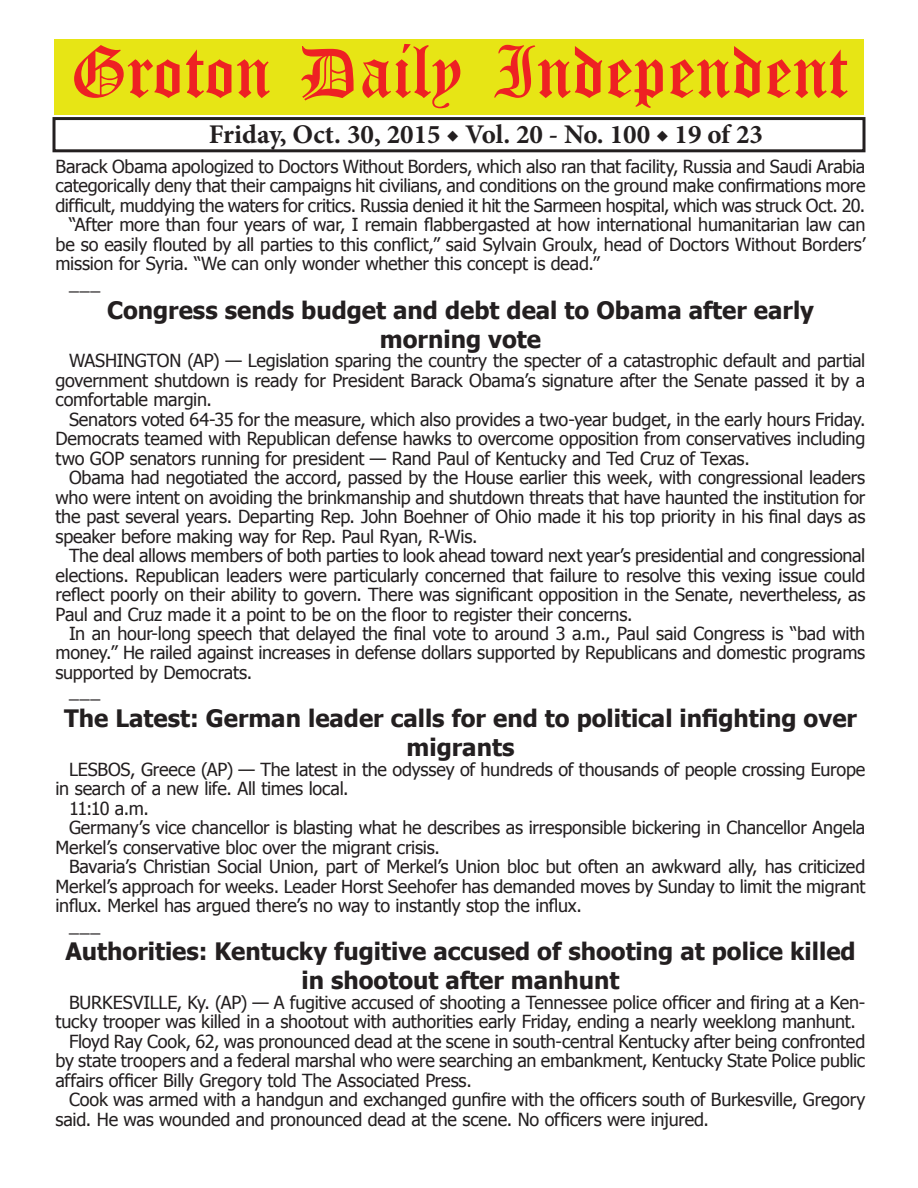
<style>
.page{position:relative;width:918px;height:1188px;background:#fff}
.page>*{position:absolute;margin:0;border:0;box-sizing:border-box;transform-origin:0 0}
.t1{font:54px "Old English Five";color:#ee2123}
.t2{font:700 27px "Minion Pro";color:#231f20}
.t3{font:700 24px/28.8px "Tahoma";color:#231f20;text-align:center}
.t4{font:18px/19.5px "Tahoma";letter-spacing:-.015em;color:#231f20;text-align:justify}
</style>
<div class="page">
<div style="left:52px;top:117px;width:814px;height:35px;border:3px solid #231f20"></div>
<div style="left:54px;top:40px;width:810px;height:75px;background:#e7e515"></div>
<h1 class="t1" style="left:70px;top:47px;width:779px">Groton Daily Independent</h1>
<h2 class="t2" style="left:209px;top:116px;width:556px">Friday, Oct. 30, 2015 ◆ Vol. 20 - No. 100 ◆ 19 of 23</h2>
<p class="t4" style="left:56px;top:156px;width:811px">Barack Obama apologized to Doctors Without Borders, which also ran that facility, Russia and Saudi Arabia</p>
<p class="t4" style="left:56px;top:175px;width:812px">categorically deny that their campaigns hit civilians, and conditions on the ground make confirmations more</p>
<p class="t4" style="left:56px;top:195px;width:811px">difficult, muddying the waters for critics. Russia denied it hit the Sarmeen hospital, which was struck Oct. 20.</p>
<p class="t4" style="left:69px;top:214px;width:798px">“After more than four years of war, I remain flabbergasted at how international humanitarian law can</p>
<p class="t4" style="left:56px;top:234px;width:812px">be so easily flouted by all parties to this conflict,” said Sylvain Groulx, head of Doctors Without Borders’</p>
<p class="t4" style="left:56px;top:253px;width:546px">mission for Syria. “We can only wonder whether this concept is dead.”</p>
<p class="t4" style="left:69px;top:273px;width:33px">___</p>
<h3 class="t3" style="left:107px;top:294px;width:709px">Congress sends budget and debt deal to Obama after early morning vote</h3>
<p class="t4" style="left:56px;top:350px;width:811px;text-indent:14px">WASHINGTON (AP) — Legislation sparing the country the specter of a catastrophic default and partial government shutdown is ready for President Barack Obama’s signature after the Senate passed it by a comfortable margin.</p>
<p class="t4" style="left:56px;top:408px;width:812px;text-indent:14px">Senators voted 64-35 for the measure, which also provides a two-year budget, in the early hours Friday.<br>Democrats teamed with Republican defense hawks to overcome opposition from conservatives including two GOP senators running for president — Rand Paul of Kentucky and Ted Cruz of Texas.</p>
<p class="t4" style="left:56px;top:467px;width:811px;text-indent:14px">Obama had negotiated the accord, passed by the House earlier this week, with congressional leaders who were intent on avoiding the brinkmanship and shutdown threats that have haunted the institution for the past several years. Departing Rep. John Boehner of Ohio made it his top priority in his final days as speaker before making way for Rep. Paul Ryan, R-Wis.</p>
<p class="t4" style="left:56px;top:545px;width:811px;text-indent:14px">The deal allows members of both parties to look ahead toward next year’s presidential and congressional elections. Republican leaders were particularly concerned that failure to resolve this vexing issue could reflect poorly on their ability to govern. There was significant opposition in the Senate, nevertheless, as Paul and Cruz made it a point to be on the floor to register their concerns.</p>
<p class="t4" style="left:69px;top:623px;width:798px">In an hour-long speech that delayed the final vote to around 3 a.m., Paul said Congress is “bad with</p>
<p class="t4" style="left:56px;top:642px;width:811px">money.” He railed against increases in defense dollars supported by Republicans and domestic programs</p>
<p class="t4" style="left:56px;top:662px;width:198px">supported by Democrats.</p>
<p class="t4" style="left:69px;top:681px;width:33px">___</p>
<h3 class="t3" style="left:64px;top:703px;width:794px">The Latest: German leader calls for end to political infighting over migrants</h3>
<p class="t4" style="left:69px;top:759px;width:798px">LESBOS, Greece (AP) — The latest in the odyssey of hundreds of thousands of people crossing Europe</p>
<p class="t4" style="left:56px;top:778px;width:295px">in search of a new life. All times local.</p>
<p class="t4" style="left:69px;top:798px;width:81px">11:10 a.m.</p>
<p class="t4" style="left:69px;top:817px;width:798px">Germany’s vice chancellor is blasting what he describes as irresponsible bickering in Chancellor Angela</p>
<p class="t4" style="left:56px;top:837px;width:386px">Merkel’s conservative bloc over the migrant crisis.</p>
<p class="t4" style="left:69px;top:856px;width:798px">Bavaria’s Christian Social Union, part of Merkel’s Union bloc but often an awkward ally, has criticized</p>
<p class="t4" style="left:56px;top:876px;width:811px">Merkel’s approach for weeks. Leader Horst Seehofer has demanded moves by Sunday to limit the migrant</p>
<p class="t4" style="left:56px;top:895px;width:528px">influx. Merkel has argued there’s no way to instantly stop the influx.</p>
<p class="t4" style="left:69px;top:915px;width:33px">___</p>
<h3 class="t3" style="left:65px;top:936px;width:792px">Authorities: Kentucky fugitive accused of shooting at police killed in shootout after manhunt</h3>
<p class="t4" style="left:69px;top:992px;width:798px">BURKESVILLE, Ky. (AP) — A fugitive accused of shooting a Tennessee police officer and firing at a Ken-</p>
<p class="t4" style="left:56px;top:1011px;width:802px">tucky trooper was killed in a shootout with authorities early Friday, ending a nearly weeklong manhunt.</p>
<p class="t4" style="left:69px;top:1031px;width:798px">Floyd Ray Cook, 62, was pronounced dead at the scene in south-central Kentucky after being confronted</p>
<p class="t4" style="left:56px;top:1050px;width:811px">by state troopers and a federal marshal who were searching an embankment, Kentucky State Police public</p>
<p class="t4" style="left:56px;top:1070px;width:418px">affairs officer Billy Gregory told The Associated Press.</p>
<p class="t4" style="left:69px;top:1089px;width:798px">Cook was armed with a handgun and exchanged gunfire with the officers south of Burkesville, Gregory</p>
<p class="t4" style="left:56px;top:1109px;width:655px">said. He was wounded and pronounced dead at the scene. No officers were injured.</p>
</div>
